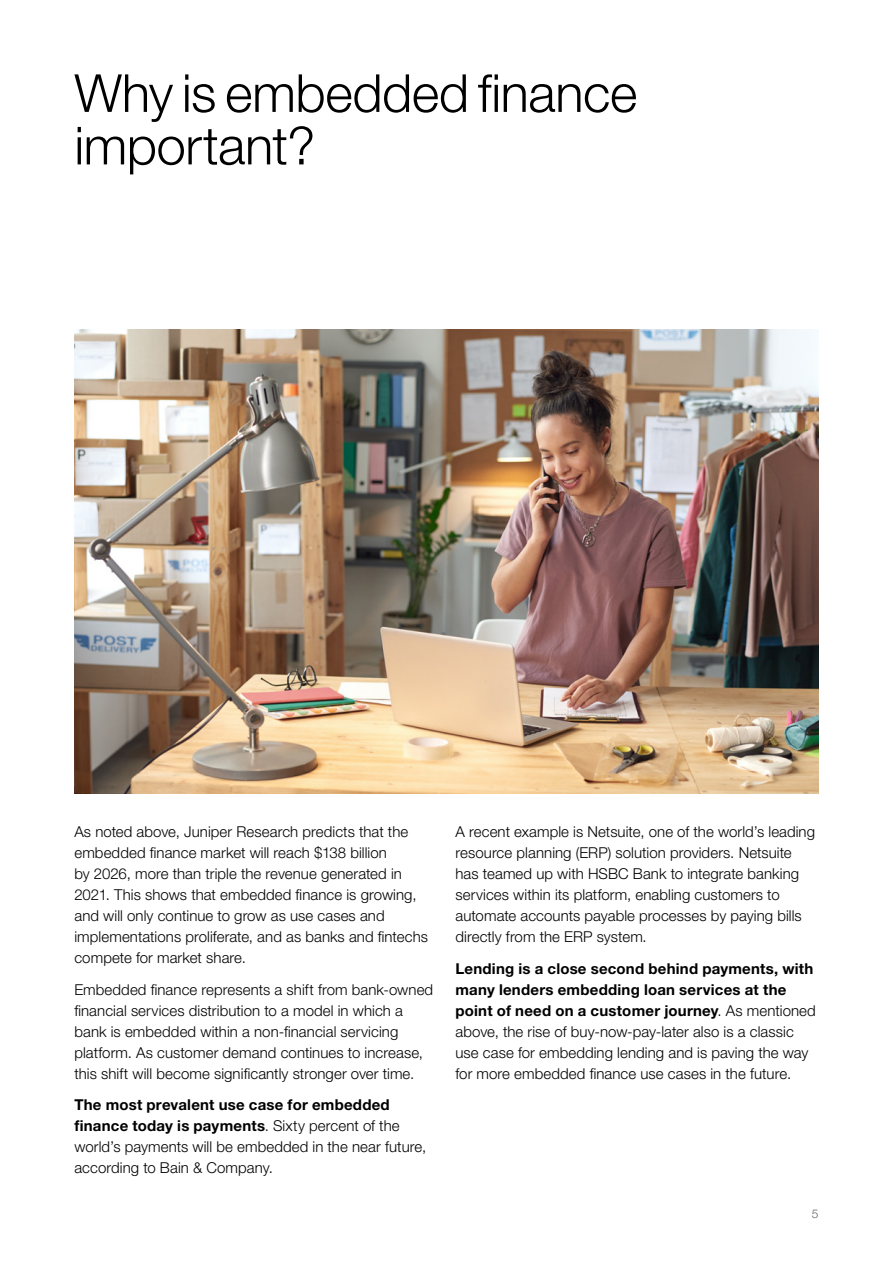
<style>
.page{position:relative;width:893px;height:1263px;background:#fff}
.page>*{position:absolute;margin:0;border:0;box-sizing:border-box;transform-origin:0 0}
.t1{font:300 52.5px/52.5px "Helvetica Neue LT Pro";letter-spacing:-.01em;color:#000}
.t2{font:300 15px/21px "Helvetica Neue LT Pro";letter-spacing:.005em;color:#000}
.t3{font:300 12px "Helvetica Neue LT Pro";color:#636466}
.s1{font-weight:700}
</style>
<div class="page">
<img style="left:74px;top:330px;width:745px;height:464px">
<h1 class="t1" style="left:74px;top:66px;width:564px">Why is embedded finance important?</h1>
<p class="t2" style="left:74px;top:821px;width:355px">As noted above, Juniper Research predicts that the embedded finance market will reach $138 billion<br>by 2026, more than triple the revenue generated in 2021. This shows that embedded finance is growing, and will only continue to grow as use cases and implementations proliferate, and as banks and fintechs compete for market share.</p>
<p class="t2" style="left:74px;top:979px;width:360px">Embedded finance represents a shift from bank-owned financial services distribution to a model in which a bank is embedded within a non-financial servicing platform. As customer demand continues to increase, this shift will become significantly stronger over time.</p>
<p class="t2" style="left:74px;top:1094px;width:353px"><span class="s1">The most prevalent use case for embedded finance today is payments</span>. Sixty percent of the world’s payments will be embedded in the near future, according to Bain &amp; Company.</p>
<p class="t2" style="left:455px;top:821px;width:361px">A recent example is Netsuite, one of the world’s leading resource planning (ERP) solution providers. Netsuite has teamed up with HSBC Bank to integrate banking services within its platform, enabling customers to automate accounts payable processes by paying bills directly from the ERP system.</p>
<p class="t2" style="left:455px;top:958px;width:362px"><span class="s1">Lending is a close second behind payments, with many lenders embedding loan services at the point of need on a customer journey</span>. As mentioned above, the rise of buy-now-pay-later also is a classic use case for embedding lending and is paving the way for more embedded finance use cases in the future.</p>
<p class="t3" style="left:812px;top:1207px;width:8px">5</p>
</div>
